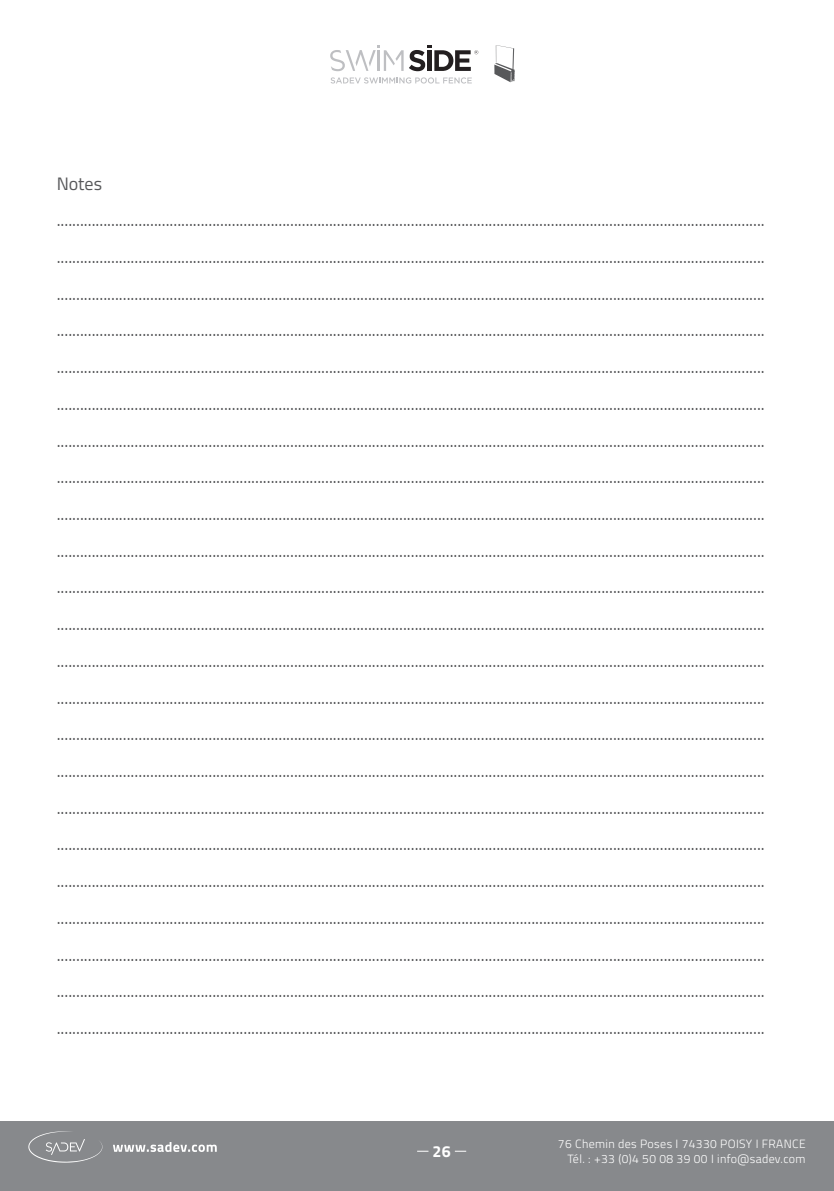
<style>
.page{position:relative;width:834px;height:1191px;background:#fff}
.page>*{position:absolute;margin:0;border:0;box-sizing:border-box;transform-origin:0 0}
.t1{font:18px/36.8px "Titillium Web";color:#57585a}
.t2{font:700 16px "Titillium Web";color:#fff}
.t3{font:300 12px/14.4px "Titillium Web";letter-spacing:.03em;color:#fff;text-align:right}
</style>
<div class="page">
<div style="left:0;top:1121px;width:833px;height:70px;background:#87898c"></div>
<svg style="left:28px;top:1131px;width:74px;height:31px"></svg>
<svg style="left:113px;top:1142px;width:104px;height:10px"></svg>
<svg style="left:494px;top:45px;width:21px;height:37px"></svg>
<svg style="left:330px;top:77px;width:141px;height:7px"></svg>
<svg style="left:330px;top:45px;width:73px;height:26px"></svg>
<svg style="left:409px;top:45px;width:69px;height:26px"></svg>
<p class="t1" style="left:57px;top:165px;width:709px">Notes ...................................................................................................................................................................................... ...................................................................................................................................................................................... ...................................................................................................................................................................................... ...................................................................................................................................................................................... ...................................................................................................................................................................................... ...................................................................................................................................................................................... ...................................................................................................................................................................................... ...................................................................................................................................................................................... ...................................................................................................................................................................................... ...................................................................................................................................................................................... ...................................................................................................................................................................................... ...................................................................................................................................................................................... ...................................................................................................................................................................................... ...................................................................................................................................................................................... ...................................................................................................................................................................................... ...................................................................................................................................................................................... ...................................................................................................................................................................................... ...................................................................................................................................................................................... ...................................................................................................................................................................................... ...................................................................................................................................................................................... ...................................................................................................................................................................................... ...................................................................................................................................................................................... ......................................................................................................................................................................................</p>
<p class="t2" style="left:432px;top:1141px;width:20px">26</p>
<p class="t3" style="left:558px;top:1137px;width:249px">76 Chemin des Poses I 74330 POISY I FRANCE<br>Tél. : +33 (0)4 50 08 39 00 I info@sadev.com</p>
</div>
